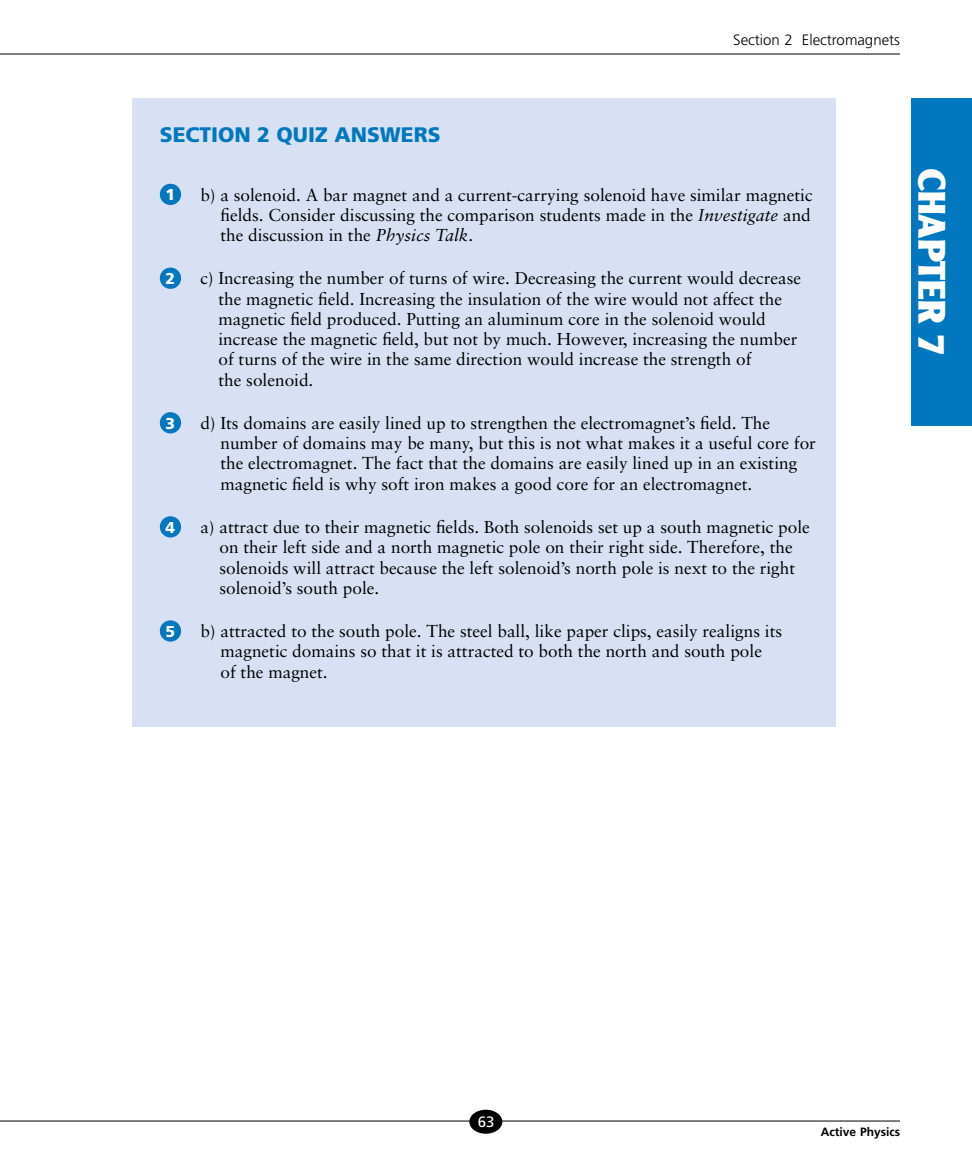
<style>
.page{position:relative;width:972px;height:1175px;background:#fff}
.page>*{position:absolute;margin:0;border:0;box-sizing:border-box;transform-origin:0 0}
.t1{font:900 37.5px "Clearface Gothic LH";color:#fff}
.t2{font:900 21px "Frutiger";color:#0077be}
.t3{font:17.25px/20.2px "Sabon";color:#000}
.t4{font:900 15.75px "Frutiger";color:#fff}
.t5{font:300 15px "Frutiger";color:#000}
.t6{font:15px "Frutiger";color:#fff}
.t7{font:700 12px "Frutiger";color:#000}
.s1{font-style:italic}
</style>
<div class="page">
<hr style="left:0;top:1120px;width:900px;height:1px;background:#000">
<hr style="left:0;top:54px;width:900px;height:1px;background:#000">
<div style="left:469px;top:1109px;width:33px;height:24px;background:#000;border-radius:50%"></div>
<div style="left:911px;top:99px;width:61px;height:327px;background:#0077be"></div>
<div style="left:133px;top:99px;width:703px;height:628px;background:#d8e1f3"></div>
<div style="left:160px;top:184px;width:21px;height:21px;background:#0077be;border-radius:50%"></div>
<div style="left:160px;top:267px;width:21px;height:22px;background:#0077be;border-radius:50%"></div>
<div style="left:160px;top:412px;width:21px;height:21px;background:#0077be;border-radius:50%"></div>
<div style="left:160px;top:516px;width:21px;height:21px;background:#0077be;border-radius:50%"></div>
<div style="left:160px;top:620px;width:21px;height:21px;background:#0077be;border-radius:50%"></div>
<p class="t5" style="left:733px;top:31px;width:168px">Section 2 Electromagnets</p>
<p class="t2" style="left:160px;top:122px;width:282px">SECTION 2 QUIZ ANSWERS</p>
<p class="t4" style="left:166px;top:185px;width:11px">1</p>
<p class="t3" style="left:220px;top:184px;width:594px;text-align:justify;text-indent:-20px">b) a solenoid. A bar magnet and a current-carrying solenoid have similar magnetic fields. Consider discussing the comparison students made in the <span class="s1">Investigate</span> and the discussion in the <span class="s1">Physics Talk</span>.</p>
<p class="t4" style="left:166px;top:269px;width:11px">2</p>
<p class="t3" style="left:219px;top:268px;width:584px;text-indent:-18px">c) Increasing the number of turns of wire. Decreasing the current would decrease the magnetic field. Increasing the insulation of the wire would not affect the magnetic field produced. Putting an aluminum core in the solenoid would increase the magnetic field, but not by much. However, increasing the number of turns of the wire in the same direction would increase the strength of<br>the solenoid.</p>
<p class="t4" style="left:166px;top:414px;width:11px">3</p>
<p class="t3" style="left:220px;top:412px;width:597px;text-indent:-20px">d) Its domains are easily lined up to strengthen the electromagnet’s field. The number of domains may be many, but this is not what makes it a useful core for the electromagnet. The fact that the domains are easily lined up in an existing magnetic field is why soft iron makes a good core for an electromagnet.</p>
<p class="t4" style="left:166px;top:518px;width:11px">4</p>
<p class="t3" style="left:219px;top:517px;width:592px;text-indent:-19px">a) attract due to their magnetic fields. Both solenoids set up a south magnetic pole on their left side and a north magnetic pole on their right side. Therefore, the solenoids will attract because the left solenoid’s north pole is next to the right solenoid’s south pole.</p>
<p class="t4" style="left:166px;top:622px;width:11px">5</p>
<p class="t3" style="left:220px;top:621px;width:563px;text-indent:-20px">b) attracted to the south pole. The steel ball, like paper clips, easily realigns its magnetic domains so that it is attracted to both the north and south pole<br>of the magnet.</p>
<h1 class="t1" style="left:955px;top:168px;width:190px;rotate:90deg">CHAPTER 7</h1>
<p class="t6" style="left:478px;top:1112px;width:18px">63</p>
<p class="t7" style="left:821px;top:1124px;width:81px">Active Physics</p>
</div>
